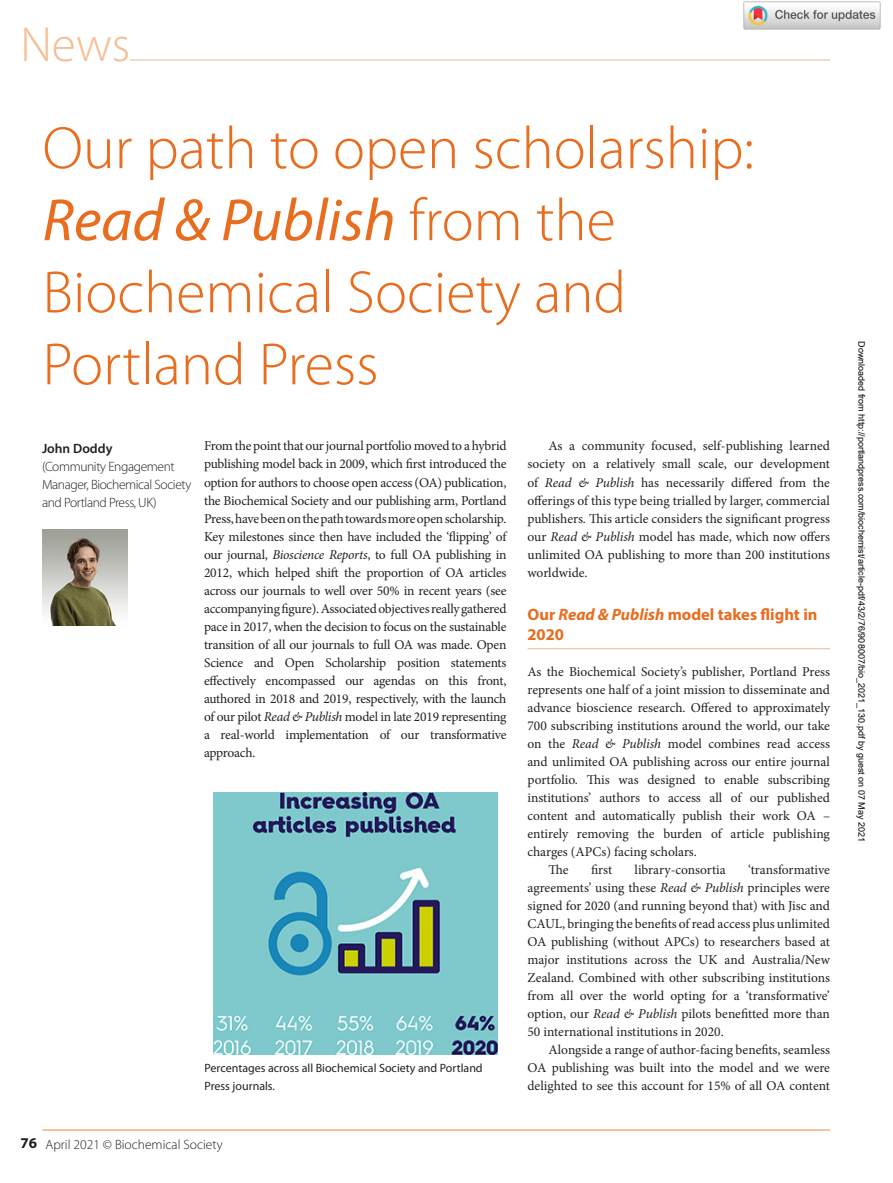
<style>
.page{position:relative;width:893px;height:1183px;background:#fff}
.page>*{position:absolute;margin:0;border:0;box-sizing:border-box;transform-origin:0 0}
.t1{font:300 60px/72px "Myriad Pro";color:#e86d1f}
.t2{font:300 49.5px "Myriad Pro";color:#f5be95}
.t3{font:700 16.5px/19.5px "Myriad Pro";color:#e86d1f}
.t4{font:13.5px/18px "Minion Pro";letter-spacing:-.005em;color:#231f20;text-align:justify}
.t5{font:300 13.5px/18px "Myriad Pro";letter-spacing:-.03em;color:#231f20}
.t6{font:300 13.5px "Myriad Pro";color:#231f20}
.t7{font:600 13.5px "Myriad Pro";color:#231f20}
.t8{font:12px/18px "Myriad Pro";color:#231f20}
.t9{font:9px "Arial";color:#000}
.s1{font-weight:400;font-style:italic}
.s2{font-style:italic}
.s3{font-weight:700;font-size:15px}
</style>
<div class="page">
<div style="left:43px;top:1129px;width:787px;height:1px;border:1px solid #f5be95"></div>
<hr style="left:527px;top:648px;width:303px;height:1px;background:#f5be95">
<hr style="left:130px;top:59px;width:700px;height:1px;background:#f5be95">
<img style="left:42px;top:529px;width:85px;height:96px">
<img style="left:214px;top:792px;width:283px;height:262px">
<img style="left:743px;top:1px;width:138px;height:29px">
<h2 class="t2" style="left:20px;top:14px;width:111px">News</h2>
<h1 class="t1" style="left:43px;top:111px;width:713px">Our path to open scholarship:<br><span class="s1">Read &amp; Publish</span> from the<br>Biochemical Society and<br>Portland Press</h1>
<p class="t7" style="left:42px;top:439px;width:72px">John Doddy</p>
<p class="t5" style="left:42px;top:457px;width:151px">(Community Engagement<br>Manager, Biochemical Society and Portland Press, UK)</p>
<p class="t4" style="left:204px;top:437px;width:304px">From the point that our journal portfolio moved to a hybrid publishing model back in 2009, which first introduced the option for authors to choose open access (OA) publication, the Biochemical Society and our publishing arm, Portland Press, have been on the path towards more open scholarship.<br>Key milestones since then have included the ‘flipping’ of our journal, <span class="s2">Bioscience Reports</span>, to full OA publishing in 2012, which helped shift the proportion of OA articles across our journals to well over 50% in recent years (see accompanying figure). Associated objectives really gathered pace in 2017, when the decision to focus on the sustainable transition of all our journals to full OA was made. Open Science and Open Scholarship position statements effectively encompassed our agendas on this front, authored in 2018 and 2019, respectively, with the launch of our pilot <span class="s2">Read &amp; Publish</span> model in late 2019 representing a real-world implementation of our transformative approach.</p>
<p class="t4" style="left:527px;top:437px;width:304px;text-indent:21px">As a community focused, self-publishing learned society on a relatively small scale, our development of <span class="s2">Read &amp; Publish</span> has necessarily differed from the offerings of this type being trialled by larger, commercial publishers. This article considers the significant progress our <span class="s2">Read &amp; Publish</span> model has made, which now offers unlimited OA publishing to more than 200 institutions worldwide.</p>
<p class="t3" style="left:527px;top:604px;width:292px">Our <span class="s2">Read &amp; Publish</span> model takes flight in<br>2020</p>
<p class="t4" style="left:527px;top:662px;width:304px">As the Biochemical Society’s publisher, Portland Press</p>
<p class="t4" style="left:527px;top:680px;width:304px">represents one half of a joint mission to disseminate and</p>
<p class="t4" style="left:527px;top:698px;width:304px">advance bioscience research. Offered to approximately</p>
<p class="t4" style="left:527px;top:716px;width:304px">700 subscribing institutions around the world, our take</p>
<p class="t4" style="left:527px;top:734px;width:304px">on the <span class="s2">Read &amp; Publish</span> model combines read access</p>
<p class="t4" style="left:527px;top:752px;width:304px">and unlimited OA publishing across our entire journal</p>
<p class="t4" style="left:527px;top:770px;width:304px">portfolio. This was designed to enable subscribing</p>
<p class="t4" style="left:527px;top:788px;width:304px">institutions’ authors to access all of our published</p>
<p class="t4" style="left:527px;top:806px;width:304px">content and automatically publish their work OA –</p>
<p class="t4" style="left:527px;top:824px;width:304px">entirely removing the burden of article publishing</p>
<p class="t4" style="left:527px;top:842px;width:171px">charges (APCs) facing scholars.</p>
<p class="t4" style="left:548px;top:860px;width:22px">The</p>
<p class="t4" style="left:591px;top:860px;width:23px">first</p>
<p class="t4" style="left:635px;top:860px;width:93px">library-consortia</p>
<p class="t4" style="left:527px;top:860px;width:304px;text-indent:221px">‘transformative agreements’ using these <span class="s2">Read &amp; Publish</span> principles were signed for 2020 (and running beyond that) with Jisc and CAUL, bringing the benefits of read access plus unlimited OA publishing (without APCs) to researchers based at major institutions across the UK and Australia/New Zealand. Combined with other subscribing institutions from all over the world opting for a ‘transformative’ option, our <span class="s2">Read &amp; Publish</span> pilots benefitted more than 50 international institutions in 2020.</p>
<p class="t4" style="left:527px;top:1040px;width:304px;text-indent:21px">Alongside a range of author-facing benefits, seamless OA publishing was built into the model and we were delighted to see this account for 15% of all OA content</p>
<p class="t8" style="left:205px;top:1058px;width:280px">Percentages across all Biochemical Society and Portland<br>Press journals.</p>
<p class="t6" style="left:20px;top:1135px;width:204px"><span class="s3">76</span> April 2021 © Biochemical Society</p>
<p class="t9" style="left:865px;top:341px;width:502px;rotate:90deg">Downloaded from http://portlandpress.com/biochemist/article-pdf/43/2/76/908007/bio_2021_130.pdf by guest on 07 May 2021</p>
</div>
